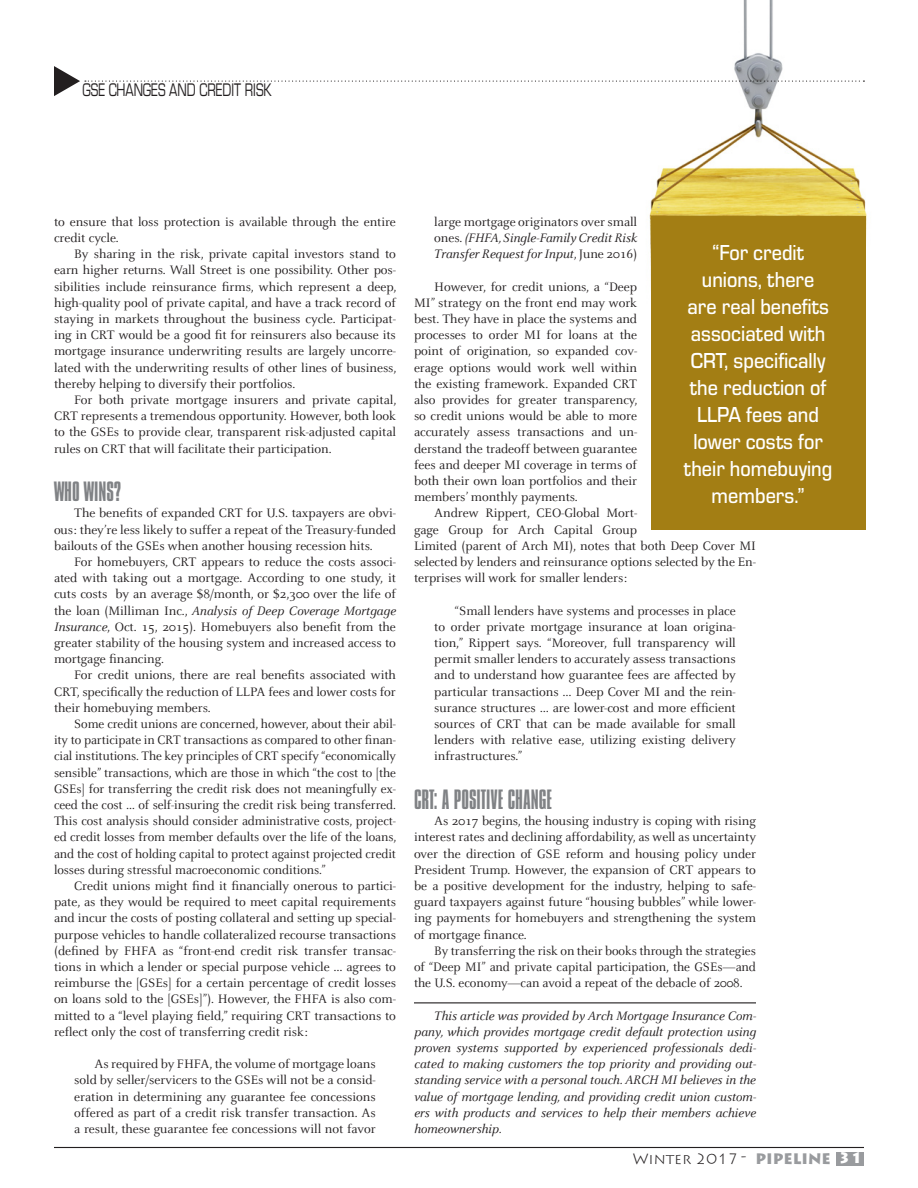
<style>
.page{position:relative;width:918px;height:1188px;background:#fff}
.page>*{position:absolute;margin:0;border:0;box-sizing:border-box;transform-origin:0 0}
.Article_Sub-Head{font:300 24px "Compacta BT";color:#808285}
.In_The_News_PullQuot{font:500 22.5px/27px "Eurostile T";color:#fff;text-align:center;scale:.9 1}
.t1{font:18.9px "Eurostile T";color:#231f20;scale:.71 1}
.t2{font:300 15px "Lithos Pro";color:#231f20}
.Body_Text_1{font:13.5px/16.2px "Celeste";letter-spacing:-.005em;color:#231f20;text-align:justify}
.Body_Text_1-2{font:italic 13.5px/16.2px "Celeste";letter-spacing:-.005em;color:#231f20;text-align:justify}
.s1{font-style:italic}
.s2{font-style:normal}
.s3{font-weight:900;color:#999b9e}
.s4{font-weight:900;color:#fff}
</style>
<div class="page">
<hr style="left:54px;top:1147px;width:810px;height:1px;background:#231f20">
<div style="left:837px;top:1152px;width:27px;height:13px;background:#999b9e"></div>
<svg style="left:54px;top:66px;width:588px;height:30px"></svg>
<hr style="left:414px;top:1002px;width:342px;height:1px;background:#231f20">
<img style="left:644px;top:0;width:223px;height:288px">
<div style="left:651px;top:216px;width:215px;height:313px;background:#a37e14"></div>
<h3 class="t1" style="left:82px;top:80px;width:268px">GSE CHANGES AND CREDIT RISK</h3>
<p class="Body_Text_1" style="left:54px;top:214px;width:343px">to ensure that loss protection is available through the entire credit cycle.</p>
<p class="Body_Text_1" style="left:54px;top:246px;width:344px;text-indent:20px">By sharing in the risk, private capital investors stand to earn higher returns. Wall Street is one possibility. Other pos&shy;sibilities include reinsurance firms, which represent a deep, high-quality pool of private capital, and have a track record of staying in markets throughout the business cycle. Participat&shy;ing in CRT would be a good fit for reinsurers also because its mortgage insurance underwriting results are largely uncorre&shy;lated with the underwriting results of other lines of business, thereby helping to diversify their portfolios.</p>
<p class="Body_Text_1" style="left:54px;top:392px;width:344px;text-indent:20px">For both private mortgage insurers and private capital, CRT represents a tremendous opportunity. However, both look to the GSEs to provide clear, transparent risk-adjusted capital rules on CRT that will facilitate their participation.</p>
<p class="Article_Sub-Head" style="left:54px;top:478px;width:69px">WHO WINS?</p>
<p class="Body_Text_1" style="left:54px;top:506px;width:344px;text-indent:20px">The benefits of expanded CRT for U.S. taxpayers are obvi&shy;ous: they’re less likely to suffer a repeat of the Treasury-funded bailouts of the GSEs when another housing recession hits.</p>
<p class="Body_Text_1" style="left:54px;top:554px;width:344px;text-indent:20px">For homebuyers, CRT appears to reduce the costs associ&shy;ated with taking out a mortgage. According to one study, it cuts costs by an average $8/month, or $2,300 over the life of the loan (Milliman Inc., <span class="s1">Analysis of Deep Coverage Mortgage Insurance</span>, Oct. 15, 2015). Homebuyers also benefit from the greater stability of the housing system and increased access to mortgage financing.</p>
<p class="Body_Text_1" style="left:54px;top:668px;width:344px;text-indent:20px">For credit unions, there are real benefits associated with CRT, specifically the reduction of LLPA fees and lower costs for their homebuying members.</p>
<p class="Body_Text_1" style="left:54px;top:716px;width:344px;text-indent:20px">Some credit unions are concerned, however, about their abil&shy;ity to participate in CRT transactions as compared to other finan&shy;cial institutions. The key principles of CRT specify “economically sensible” transactions, which are those in which “the cost to [the GSEs] for transferring the credit risk does not meaningfully ex&shy;ceed the cost … of self-insuring the credit risk being transferred.<br>This cost analysis should consider administrative costs, project&shy;ed credit losses from member defaults over the life of the loans, and the cost of holding capital to protect against projected credit losses during stressful macroeconomic conditions.”</p>
<p class="Body_Text_1" style="left:54px;top:878px;width:344px;text-indent:20px">Credit unions might find it financially onerous to partici&shy;pate, as they would be required to meet capital requirements and incur the costs of posting collateral and setting up special&shy;purpose vehicles to handle collateralized recourse transactions (defined by FHFA as “front-end credit risk transfer transac&shy;tions in which a lender or special purpose vehicle … agrees to reimburse the [GSEs] for a certain percentage of credit losses on loans sold to the [GSEs]”). However, the FHFA is also com&shy;mitted to a “level playing field,” requiring CRT transactions to reflect only the cost of transferring credit risk:</p>
<p class="Body_Text_1" style="left:74px;top:1056px;width:303px;text-indent:20px">As required by FHFA, the volume of mortgage loans sold by seller/servicers to the GSEs will not be a consid&shy;eration in determining any guarantee fee concessions offered as part of a credit risk transfer transaction. As a result, these guarantee fee concessions will not favor</p>
<p class="Body_Text_1-2" style="left:434px;top:214px;width:204px"><span class="s2">large mortgage originators over small ones.</span> (FHFA, Single-Family Credit Risk Transfer Request for Input<span class="s2">, June 2016)</span></p>
<p class="Body_Text_1" style="left:414px;top:279px;width:225px;text-indent:20px">However, for credit unions, a “Deep MI” strategy on the front end may work best. They have in place the systems and processes to order MI for loans at the point of origination, so expanded cov&shy;erage options would work well within the existing framework. Expanded CRT also provides for greater transparency, so credit unions would be able to more accurately assess transactions and un&shy;derstand the tradeoff between guarantee fees and deeper MI coverage in terms of both their own loan portfolios and their members’ monthly payments.</p>
<p class="Body_Text_1" style="left:414px;top:506px;width:344px;text-align:left;text-indent:20px">Andrew Rippert, CEO-Global Mort-<br>gage Group for Arch Capital Group<br>Limited (parent of Arch MI), notes that both Deep Cover MI selected by lenders and reinsurance options selected by the En&shy;terprises will work for smaller lenders:</p>
<p class="Body_Text_1" style="left:434px;top:603px;width:303px;text-indent:20px">“Small lenders have systems and processes in place to order private mortgage insurance at loan origina&shy;tion,” Rippert says. “Moreover, full transparency will permit smaller lenders to accurately assess transactions and to understand how guarantee fees are affected by particular transactions … Deep Cover MI and the rein&shy;surance structures … are lower-cost and more efficient sources of CRT that can be made available for small lenders with relative ease, utilizing existing delivery infrastructures.”</p>
<p class="Article_Sub-Head" style="left:414px;top:786px;width:140px">CRT: A POSITIVE CHANGE</p>
<p class="Body_Text_1" style="left:414px;top:813px;width:344px;text-indent:20px">As 2017 begins, the housing industry is coping with rising interest rates and declining affordability, as well as uncertainty over the direction of GSE reform and housing policy under President Trump. However, the expansion of CRT appears to be a positive development for the industry, helping to safe&shy;guard taxpayers against future “housing bubbles” while lower&shy;ing payments for homebuyers and strengthening the system of mortgage finance.</p>
<p class="Body_Text_1" style="left:414px;top:943px;width:344px;text-indent:20px">By transferring the risk on their books through the strategies of “Deep MI” and private capital participation, the GSEs—and the U.S. economy—can avoid a repeat of the debacle of 2008.</p>
<p class="Body_Text_1-2" style="left:414px;top:1008px;width:344px;text-indent:20px">This article was provided by Arch Mortgage Insurance Com&shy;pany, which provides mortgage credit default protection using proven systems supported by experienced professionals dedi&shy;cated to making customers the top priority and providing out&shy;standing service with a personal touch. ARCH MI believes in the value of mortgage lending, and providing credit union custom&shy;ers with products and services to help their members achieve homeownership.</p>
<p class="In_The_News_PullQuot" style="left:684px;top:239px;width:166px">“For credit unions, there<br>are real benefits associated with<br>CRT, specifically the reduction of<br>LLPA fees and lower costs for their homebuying members.”</p>
<p class="t2" style="left:632px;top:1150px;width:232px">Winter 2017 - <span class="s3">PIPELINE</span> <span class="s4">31</span></p>
</div>
